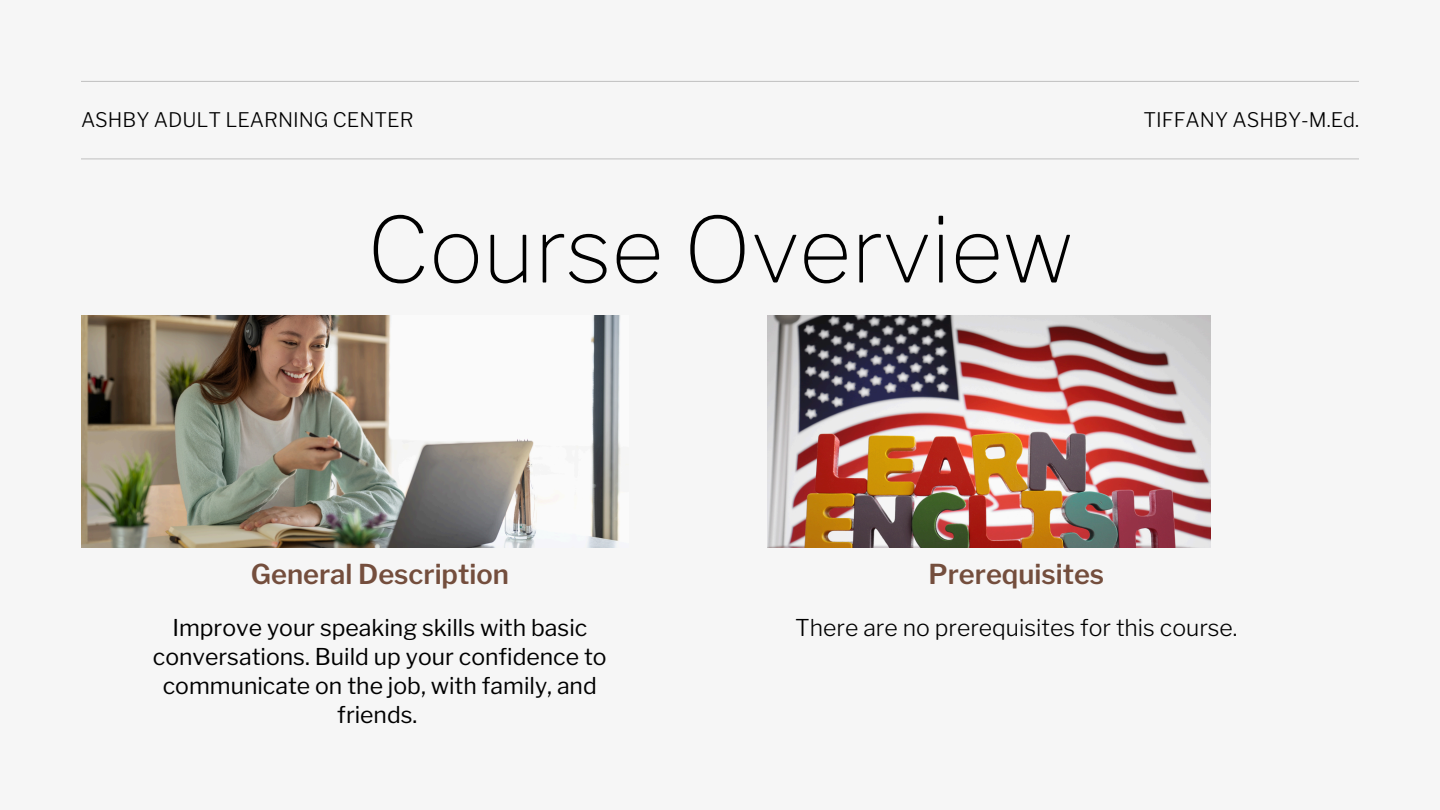
<style>
.page{position:relative;width:1440px;height:810px;background:#f6f6f6}
.page>*{position:absolute;margin:0;border:0;box-sizing:border-box;transform-origin:0 0}
.t1{font:100 90px "Libre Franklin";color:#000}
.t2{font:600 27.2px "Libre Franklin";color:#744e3d}
.t3{font:23px/29.2px "Libre Franklin";color:#000;text-align:center}
.t4{font:300 23px "Libre Franklin";color:#000}
.t5{font:300 20px "Libre Franklin";color:#000}
</style>
<div class="page">
<hr style="left:81px;top:81px;width:1278px;height:1px;background:#bfbfbf">
<hr style="left:81px;top:159px;width:1278px;height:1px;background:#bfbfbf">
<img style="left:81px;top:315px;width:539px;height:233px">
<img style="left:768px;top:315px;width:442px;height:233px">
<p class="t5" style="left:81px;top:108px;width:334px">ASHBY ADULT LEARNING CENTER</p>
<h4 class="t5" style="left:1144px;top:108px;width:217px">TIFFANY ASHBY-M.Ed.</h4>
<p class="t1" style="left:367px;top:196px;width:708px">Course Overview</p>
<h1 class="t2" style="left:251px;top:558px;width:260px">General Description</h1>
<p class="t3" style="left:153px;top:613px;width:455px">Improve your speaking skills with basic conversations. Build up your confidence to communicate on the job, with family, and friends.</p>
<p class="t2" style="left:928px;top:558px;width:177px">Prerequisites</p>
<p class="t4" style="left:795px;top:613px;width:444px">There are no prerequisites for this course.</p>
</div>
